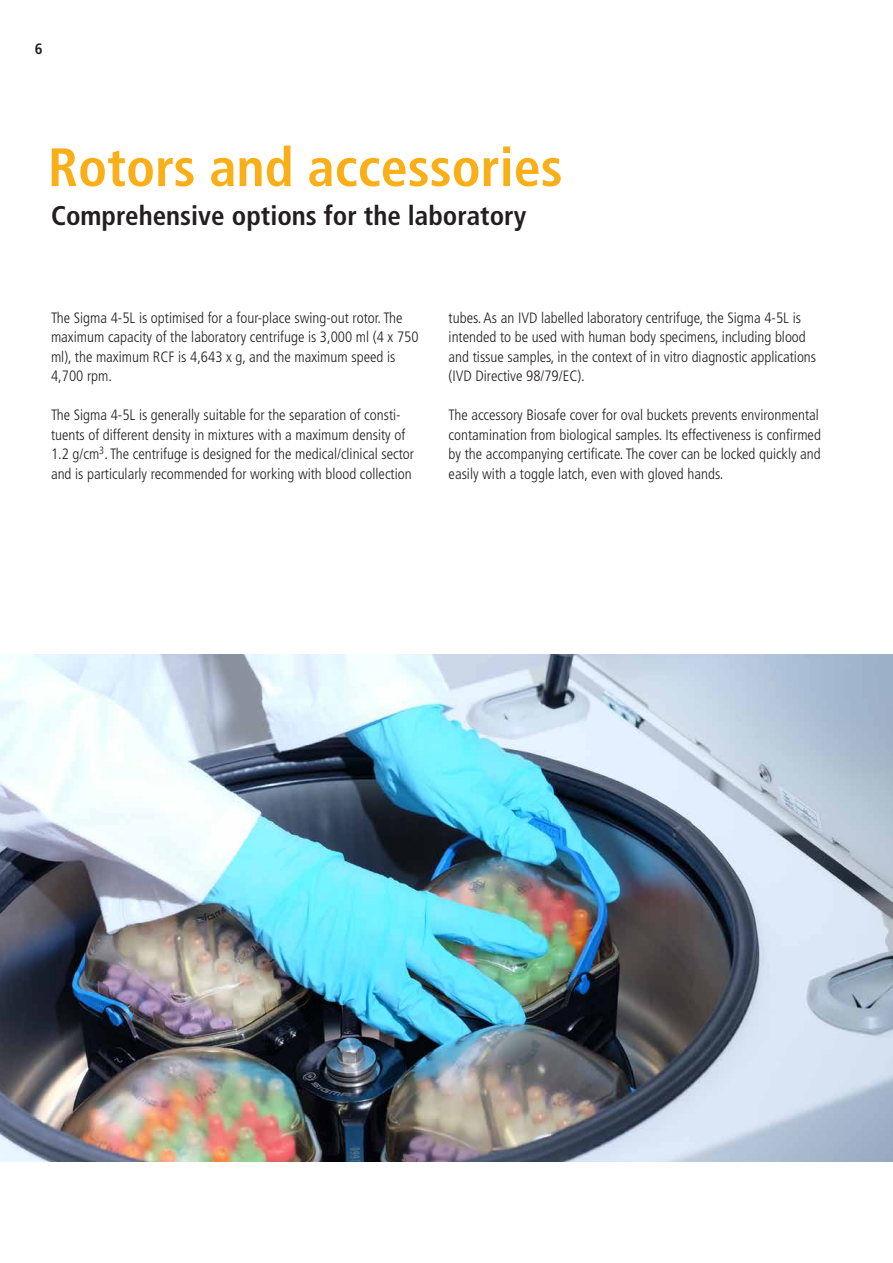
<style>
.page{position:relative;width:893px;height:1263px;background:#fff}
.page>*{position:absolute;margin:0;border:0;box-sizing:border-box;transform-origin:0 0}
.t1{font:700 condensed 54px "Frutiger LT Std";color:#faaf18}
.t2{font:700 condensed 27px "Frutiger LT Std";color:#231f20}
.t3{font:300 condensed 15px/19.5px "Frutiger LT Std";color:#231f20}
.t4{font:700 condensed 15px "Frutiger LT Std";color:#231f20}
</style>
<div class="page">
<img style="left:0;top:654px;width:893px;height:507px">
<p class="t4" style="left:35px;top:40px;width:9px">6</p>
<h1 class="t1" style="left:48px;top:135px;width:516px">Rotors and accessories</h1>
<h2 class="t2" style="left:51px;top:200px;width:477px">Comprehensive options for the laboratory</h2>
<p class="t3" style="left:51px;top:308px;width:369px">The Sigma 4-5L is optimised for a four-place swing-out rotor. The maximum capacity of the laboratory centrifuge is 3,000 ml (4 x 750 ml), the maximum RCF is 4,643 x g, and the maximum speed is 4,700 rpm.</p>
<p class="t3" style="left:51px;top:405px;width:365px">The Sigma 4-5L is generally suitable for the separation of consti&shy;tuents of different density in mixtures with a maximum density of 1.2 g/cm<sup>3</sup>. The centrifuge is designed for the medical/clinical sector and is particularly recommended for working with blood collection</p>
<p class="t3" style="left:449px;top:308px;width:369px">tubes. As an IVD labelled laboratory centrifuge, the Sigma 4-5L is intended to be used with human body specimens, including blood and tissue samples, in the context of in vitro diagnostic applications (IVD Directive 98/79/EC).</p>
<p class="t3" style="left:449px;top:405px;width:374px">The accessory Biosafe cover for oval buckets prevents environmental contamination from biological samples. Its effectiveness is confirmed by the accompanying certificate. The cover can be locked quickly and easily with a toggle latch, even with gloved hands.</p>
</div>
